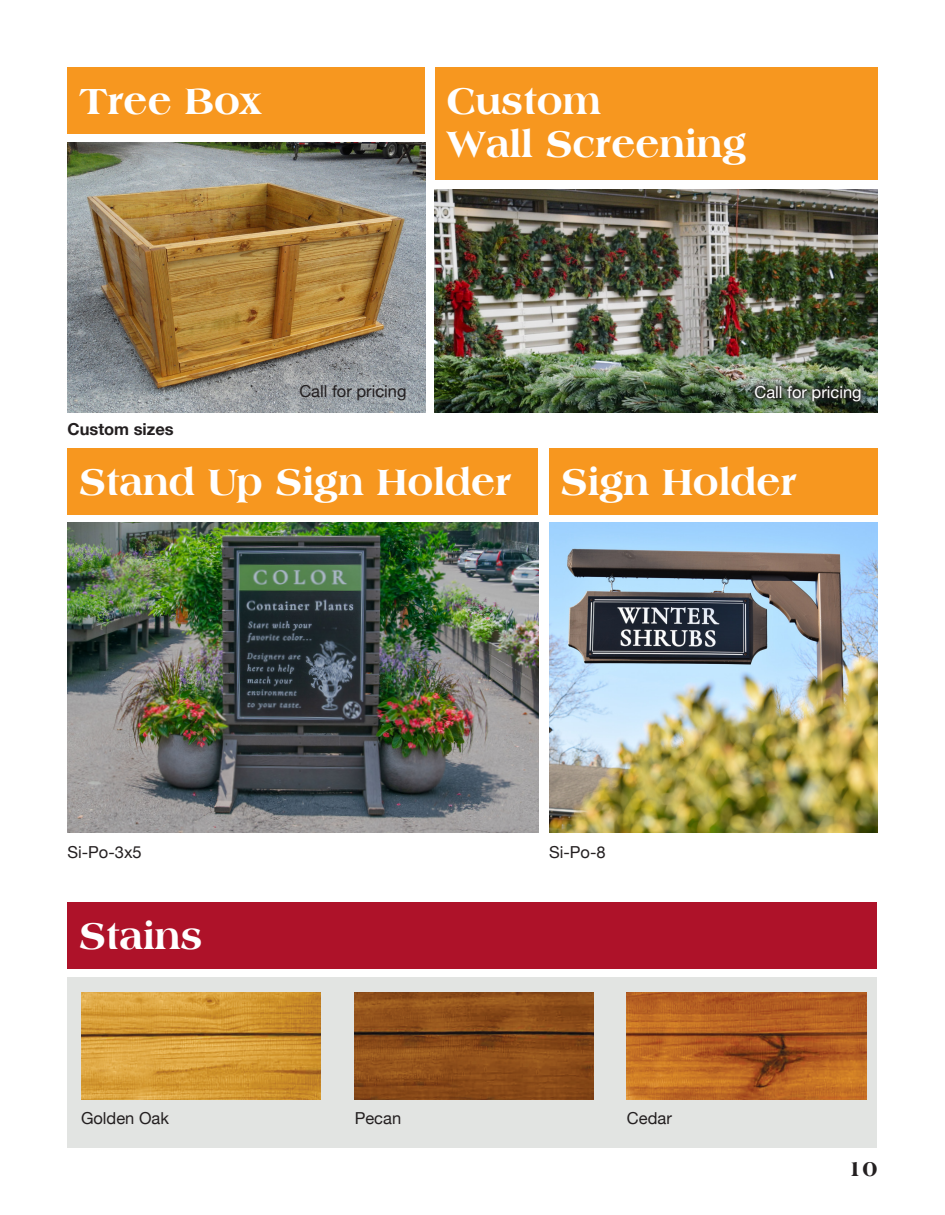
<style>
.page{position:relative;width:945px;height:1215px;background:#fff}
.page>*{position:absolute;margin:0;border:0;box-sizing:border-box;transform-origin:0 0}
.Product_Name_Head{font:800 39px/43.5px "Americana BT";color:#fff}
.t1{font:800 22.5px "Americana BT";color:#231f20}
.Product_description{font:16.5px "Helvetica Neue";color:#231f20}
.Item_Number{font:16.5px "Helvetica Neue";color:#231f20}
.Product_description-2{font:16.5px "Helvetica Neue";color:#fff}
.Product_description-3{font:700 16.5px "Helvetica Neue";color:#231f20}
</style>
<div class="page">
<div style="left:68px;top:449px;width:470px;height:66px;background:#f7971f"></div>
<div style="left:68px;top:902px;width:810px;height:67px;background:#ae1229"></div>
<div style="left:435px;top:68px;width:443px;height:112px;background:#f7971f"></div>
<div style="left:68px;top:68px;width:357px;height:66px;background:#f7971f"></div>
<div style="left:549px;top:449px;width:329px;height:66px;background:#f7971f"></div>
<img style="left:549px;top:522px;width:329px;height:310px">
<img style="left:435px;top:190px;width:443px;height:223px">
<img style="left:68px;top:143px;width:357px;height:270px">
<img style="left:68px;top:522px;width:470px;height:310px">
<div style="left:68px;top:977px;width:810px;height:171px;background:#e2e4e2"></div>
<img style="left:81px;top:992px;width:239px;height:108px">
<img style="left:355px;top:992px;width:239px;height:108px">
<img style="left:627px;top:992px;width:239px;height:108px">
<svg style="left:750px;top:381px;width:116px;height:26px;background:#414e3d"></svg>
<p class="Product_Name_Head" style="left:80px;top:79px;width:183px">Tree Box</p>
<p class="Product_Name_Head" style="left:447px;top:79px;width:301px">Custom<br>Wall Screening</p>
<p class="Product_description-3" style="left:68px;top:416px;width:108px">Custom sizes</p>
<p class="Product_description" style="left:299px;top:379px;width:109px">Call for pricing</p>
<p class="Product_description-2" style="left:754px;top:380px;width:109px">Call for pricing</p>
<p class="Product_Name_Head" style="left:80px;top:460px;width:433px">Stand Up Sign Holder</p>
<p class="Product_Name_Head" style="left:561px;top:460px;width:237px">Sign Holder</p>
<p class="Item_Number" style="left:68px;top:840px;width:76px">Si-Po-3x5</p>
<p class="Item_Number" style="left:549px;top:840px;width:58px">Si-Po-8</p>
<p class="Product_Name_Head" style="left:80px;top:913px;width:124px">Stains</p>
<p class="Product_description" style="left:81px;top:1107px;width:90px">Golden Oak</p>
<p class="Product_description" style="left:355px;top:1107px;width:48px">Pecan</p>
<p class="Product_description" style="left:627px;top:1107px;width:46px">Cedar</p>
<p class="t1" style="left:847px;top:1155px;width:32px">10</p>
</div>
